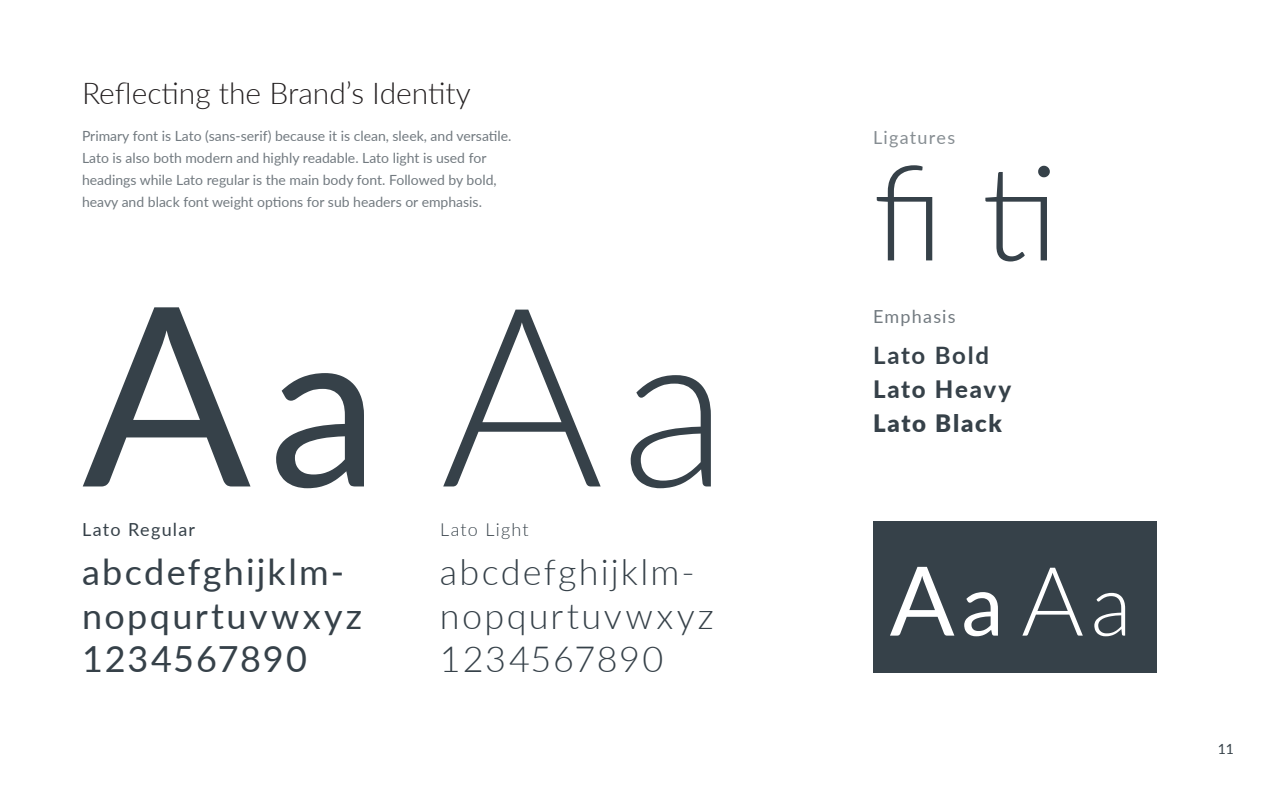
<style>
.page{position:relative;width:1280px;height:800px;background:#fff}
.page>*{position:absolute;margin:0;border:0;box-sizing:border-box;transform-origin:0 0}
.t1{font:250px "Lato";color:#364149}
.t2{font:300 131.6px "Lato";color:#364149}
.t3{font:96px "Lato";color:#fff}
.t4{font:36px/43.2px "Lato";letter-spacing:.065em;color:#364149}
.t5{font:300 36px/43.2px "Lato";letter-spacing:.06em;color:#364149}
.t6{font:300 30px "Lato";color:#231f20}
.t7{font:800 24px "Lato";letter-spacing:.07em;color:#364149}
.t8{font:900 24px "Lato";letter-spacing:.07em;color:#364149}
.t9{font:700 24px "Lato";letter-spacing:.07em;color:#364149}
.t10{font:18px "Lato";letter-spacing:.07em;color:#364149}
.t11{font:300 18px "Lato";letter-spacing:.06em;color:#364149}
.t12{font:18px "Lato";letter-spacing:.07em;color:#868d92}
.t13{font:18px "Lato";letter-spacing:.065em;color:#727a80}
.t14{font:14px/22px "Lato";color:#727a80}
.t15{font:14px "Lato";color:#364149}
.s1{font-size:220px}
.s2{font-weight:300}
.s3{font-weight:300;font-size:220px}
.s4{font-size:84.5px}
.s5{font-weight:300;font-size:84.5px}
</style>
<div class="page">
<div style="left:873px;top:521px;width:284px;height:152px;background:#364149"></div>
<h3 class="t6" style="left:82px;top:72px;width:390px">Reflecting the Brand’s Identity</h3>
<p class="t14" style="left:82px;top:125px;width:431px">Primary font is Lato (sans-serif) because it is clean, sleek, and versatile.<br>Lato is also both modern and highly readable. Lato light is used for headings while Lato regular is the main body font. Followed by bold, heavy and black font weight options for sub headers or emphasis.</p>
<h1 class="t1" style="left:82px;top:217px;width:647px">A<span class="s1">a</span> <span class="s2">A</span><span class="s3">a</span></h1>
<p class="t10" style="left:82px;top:517px;width:115px">Lato Regular</p>
<p class="t11" style="left:440px;top:517px;width:90px">Lato Light</p>
<h3 class="t4" style="left:82px;top:549px;width:281px">abcdefghijklm&shy;nopqurtuvwxyz<br>1234567890</h3>
<h3 class="t5" style="left:440px;top:550px;width:275px">abcdefghijklm&shy;nopqurtuvwxyz<br>1234567890</h3>
<p class="t12" style="left:873px;top:125px;width:84px">Ligatures</p>
<h2 class="t2" style="left:873px;top:122px;width:187px">fi ti</h2>
<p class="t13" style="left:873px;top:304px;width:84px">Emphasis</p>
<h3 class="t9" style="left:873px;top:338px;width:118px">Lato Bold</h3>
<h3 class="t7" style="left:873px;top:371px;width:140px">Lato Heavy</h3>
<h3 class="t8" style="left:873px;top:405px;width:130px">Lato Black</h3>
<h3 class="t3" style="left:890px;top:532px;width:243px">A<span class="s4">a</span> <span class="s2">A</span><span class="s5">a</span></h3>
<p class="t15" style="left:1218px;top:739px;width:18px">11</p>
</div>
